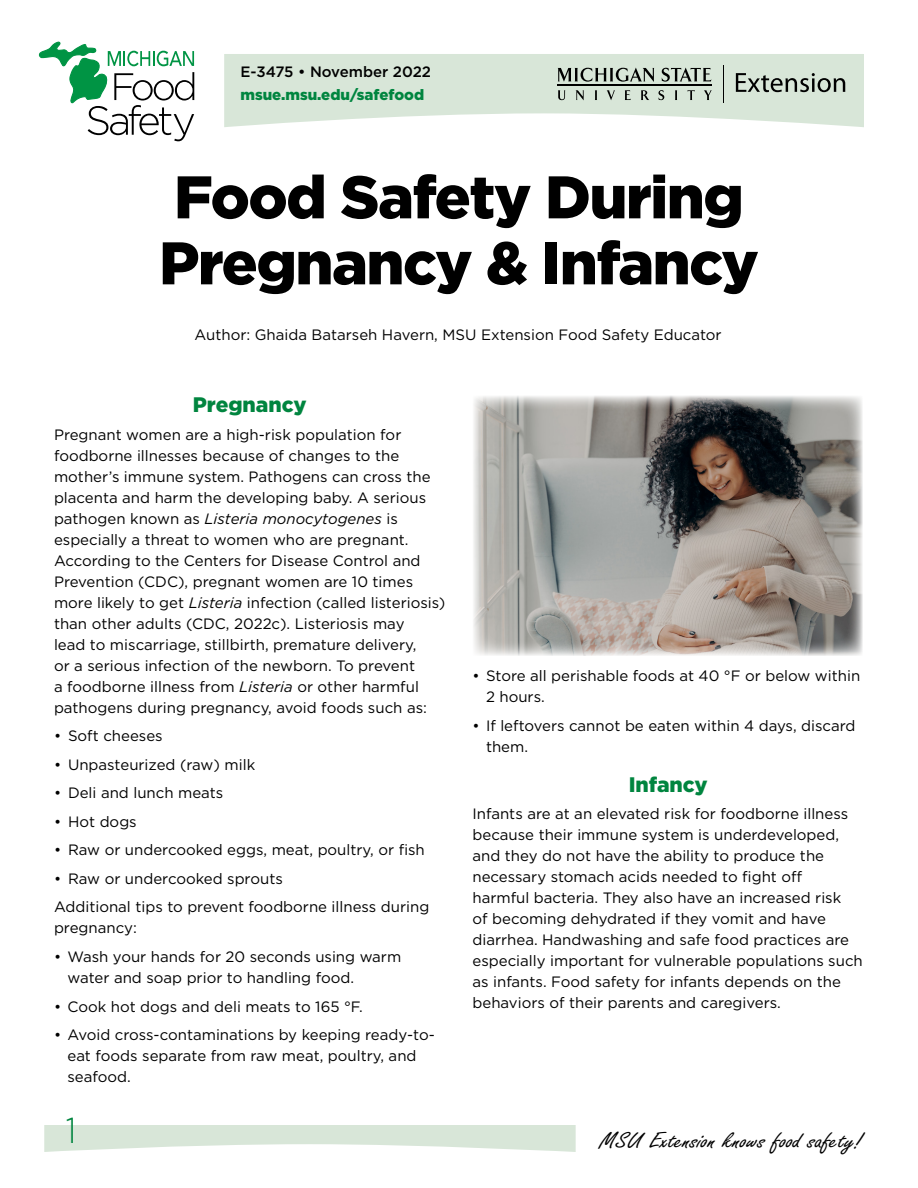
<style>
.page{position:relative;width:918px;height:1188px;background:#fff}
.page>*{position:absolute;margin:0;border:0;box-sizing:border-box;transform-origin:0 0}
.Head{font:900 60px "Gotham";letter-spacing:-.025em;color:#000}
.t1{font:300 36px "Gotham Narrow";color:#00853f}
.t2{font:24px "Freestyle Script";color:#000;scale:1.2 1}
.Heads_1{font:900 21px "Gotham";color:#00853f}
.Text{font:15px/21px "Gotham";color:#000}
.Text-2{font:900 15px "Gotham";color:#00853f}
.t3{font:500 15px "Gotham";color:#000}
.s1{font-style:italic}
</style>
<div class="page">
<svg style="left:224px;top:54px;width:640px;height:73px;background:#dce8dc"></svg>
<svg style="left:39px;top:42px;width:155px;height:99px"></svg>
<svg style="left:44px;top:1125px;width:532px;height:27px"></svg>
<svg style="left:558px;top:90px;width:7px;height:10px"></svg>
<svg style="left:576px;top:90px;width:8px;height:10px"></svg>
<svg style="left:595px;top:90px;width:2px;height:10px"></svg>
<svg style="left:607px;top:90px;width:8px;height:10px"></svg>
<svg style="left:625px;top:90px;width:6px;height:10px"></svg>
<svg style="left:641px;top:90px;width:8px;height:10px"></svg>
<svg style="left:658px;top:90px;width:6px;height:10px"></svg>
<svg style="left:675px;top:90px;width:2px;height:10px"></svg>
<svg style="left:687px;top:90px;width:8px;height:10px"></svg>
<svg style="left:704px;top:90px;width:8px;height:10px"></svg>
<svg style="left:558px;top:68px;width:96px;height:14px"></svg>
<svg style="left:662px;top:68px;width:49px;height:14px"></svg>
<hr style="left:558px;top:85px;width:154px;height:1px;background:#000">
<svg style="left:736px;top:73px;width:109px;height:19px;background:#97a197"></svg>
<hr style="left:723px;top:65px;width:1px;height:38px;background:#000">
<img style="left:473px;top:396px;width:389px;height:260px">
<p class="t3" style="left:241px;top:62px;width:192px">E-3475 • November 2022</p>
<p class="Text-2" style="left:241px;top:84px;width:185px">msue.msu.edu/safefood</p>
<p class="Head" style="left:174px;top:156px;width:571px">Food Safety During</p>
<p class="Head" style="left:159px;top:222px;width:601px">Pregnancy &amp; Infancy</p>
<p class="Text" style="left:195px;top:324px;width:529px">Author: Ghaida Batarseh Havern, MSU Extension Food Safety Educator</p>
<p class="Heads_1" style="left:193px;top:390px;width:115px">Pregnancy</p>
<p class="Text" style="left:54px;top:423px;width:393px">Pregnant women are a high-risk population for foodborne illnesses because of changes to the mother’s immune system. Pathogens can cross the placenta and harm the developing baby. A serious pathogen known as <span class="s1">Listeria monocytogenes</span> is especially a threat to women who are pregnant.<br>According to the Centers for Disease Control and Prevention (CDC), pregnant women are 10 times more likely to get <span class="s1">Listeria</span> infection (called listeriosis) than other adults (CDC, 2022c). Listeriosis may<br>lead to miscarriage, stillbirth, premature delivery,<br>or a serious infection of the newborn. To prevent<br>a foodborne illness from <span class="s1">Listeria</span> or other harmful pathogens during pregnancy, avoid foods such as:</p>
<p class="Text" style="left:54px;top:725px;width:110px">• Soft cheeses</p>
<p class="Text" style="left:54px;top:754px;width:203px">• Unpasteurized (raw) milk</p>
<p class="Text" style="left:54px;top:782px;width:171px">• Deli and lunch meats</p>
<p class="Text" style="left:54px;top:811px;width:84px">• Hot dogs</p>
<p class="Text" style="left:54px;top:839px;width:372px">• Raw or undercooked eggs, meat, poultry, or fish</p>
<p class="Text" style="left:54px;top:868px;width:230px">• Raw or undercooked sprouts</p>
<p class="Text" style="left:54px;top:896px;width:377px">Additional tips to prevent foodborne illness during pregnancy:</p>
<p class="Text" style="left:68px;top:946px;width:335px;text-indent:-14px">• Wash your hands for 20 seconds using warm water and soap prior to handling food.</p>
<p class="Text" style="left:54px;top:995px;width:310px">• Cook hot dogs and deli meats to 165 °F.</p>
<p class="Text" style="left:68px;top:1024px;width:369px;text-indent:-14px">• Avoid cross-contaminations by keeping ready-to&shy;eat foods separate from raw meat, poultry, and seafood.</p>
<p class="t1" style="left:66px;top:1108px;width:12px">1</p>
<p class="Text" style="left:486px;top:665px;width:376px;text-indent:-14px">• Store all perishable foods at 40 °F or below within<br>2 hours.</p>
<p class="Text" style="left:486px;top:715px;width:371px;text-indent:-14px">• If leftovers cannot be eaten within 4 days, discard them.</p>
<p class="Heads_1" style="left:629px;top:770px;width:81px">Infancy</p>
<p class="Text" style="left:472px;top:803px;width:392px">Infants are at an elevated risk for foodborne illness because their immune system is underdeveloped, and they do not have the ability to produce the necessary stomach acids needed to fight off harmful bacteria. They also have an increased risk<br>of becoming dehydrated if they vomit and have diarrhea. Handwashing and safe food practices are especially important for vulnerable populations such as infants. Food safety for infants depends on the behaviors of their parents and caregivers.</p>
<p class="t2" style="left:600px;top:1127px;width:220px">MSU Extension knows food safety!</p>
</div>
